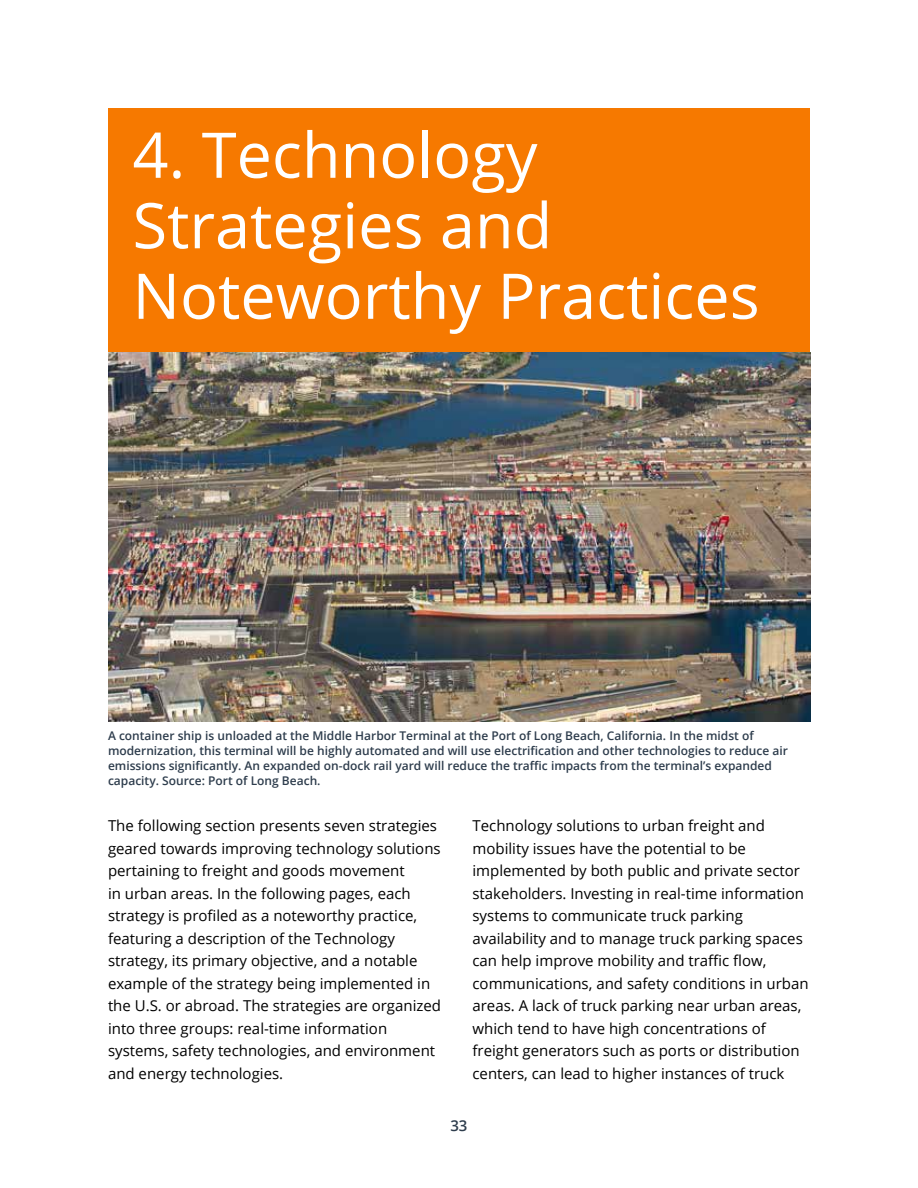
<style>
.page{position:relative;width:918px;height:1188px;background:#fff}
.page>*{position:absolute;margin:0;border:0;box-sizing:border-box;transform-origin:0 0}
.t1{font:63px/70.5px "Open Sans";color:#fff}
.t2{font:15px/22.5px "Open Sans";color:#000}
.t3{font:600 15px "Open Sans";color:#2e3d4d}
.t4{font:600 12px/15px "Open Sans";color:#2e3d4d}
</style>
<div class="page">
<div style="left:108px;top:108px;width:702px;height:244px;background:#f67900"></div>
<img style="left:108px;top:353px;width:703px;height:368px">
<p class="t1" style="left:133px;top:118px;width:629px">4. Technology<br>Strategies and<br>Noteworthy Practices</p>
<p class="t4" style="left:108px;top:727px;width:681px">A container ship is unloaded at the Middle Harbor Terminal at the Port of Long Beach, California. In the midst of modernization, this terminal will be highly automated and will use electrification and other technologies to reduce air emissions significantly. An expanded on-dock rail yard will reduce the traffic impacts from the terminal’s expanded</p>
<p class="t4" style="left:108px;top:772px;width:214px">capacity. Source: Port of Long Beach.</p>
<p class="t2" style="left:108px;top:814px;width:334px">The following section presents seven strategies geared towards improving technology solutions pertaining to freight and goods movement</p>
<p class="t2" style="left:108px;top:882px;width:311px">in urban areas. In the following pages, each strategy is profiled as a noteworthy practice,</p>
<p class="t2" style="left:108px;top:927px;width:335px">featuring a description of the Technology strategy, its primary objective, and a notable example of the strategy being implemented in the U.S. or abroad. The strategies are organized</p>
<p class="t2" style="left:108px;top:1017px;width:281px">into three groups: real-time information</p>
<p class="t2" style="left:108px;top:1039px;width:329px">systems, safety technologies, and environment and energy technologies.</p>
<p class="t2" style="left:472px;top:814px;width:329px">Technology solutions to urban freight and mobility issues have the potential to be implemented by both public and private sector</p>
<p class="t2" style="left:472px;top:882px;width:333px">stakeholders. Investing in real-time information</p>
<p class="t2" style="left:472px;top:904px;width:332px">systems to communicate truck parking availability and to manage truck parking spaces</p>
<p class="t2" style="left:472px;top:949px;width:296px">can help improve mobility and traffic flow,</p>
<p class="t2" style="left:472px;top:972px;width:338px">communications, and safety conditions in urban areas. A lack of truck parking near urban areas, which tend to have high concentrations of freight generators such as ports or distribution centers, can lead to higher instances of truck</p>
<p class="t3" style="left:450px;top:1115px;width:19px">33</p>
</div>
